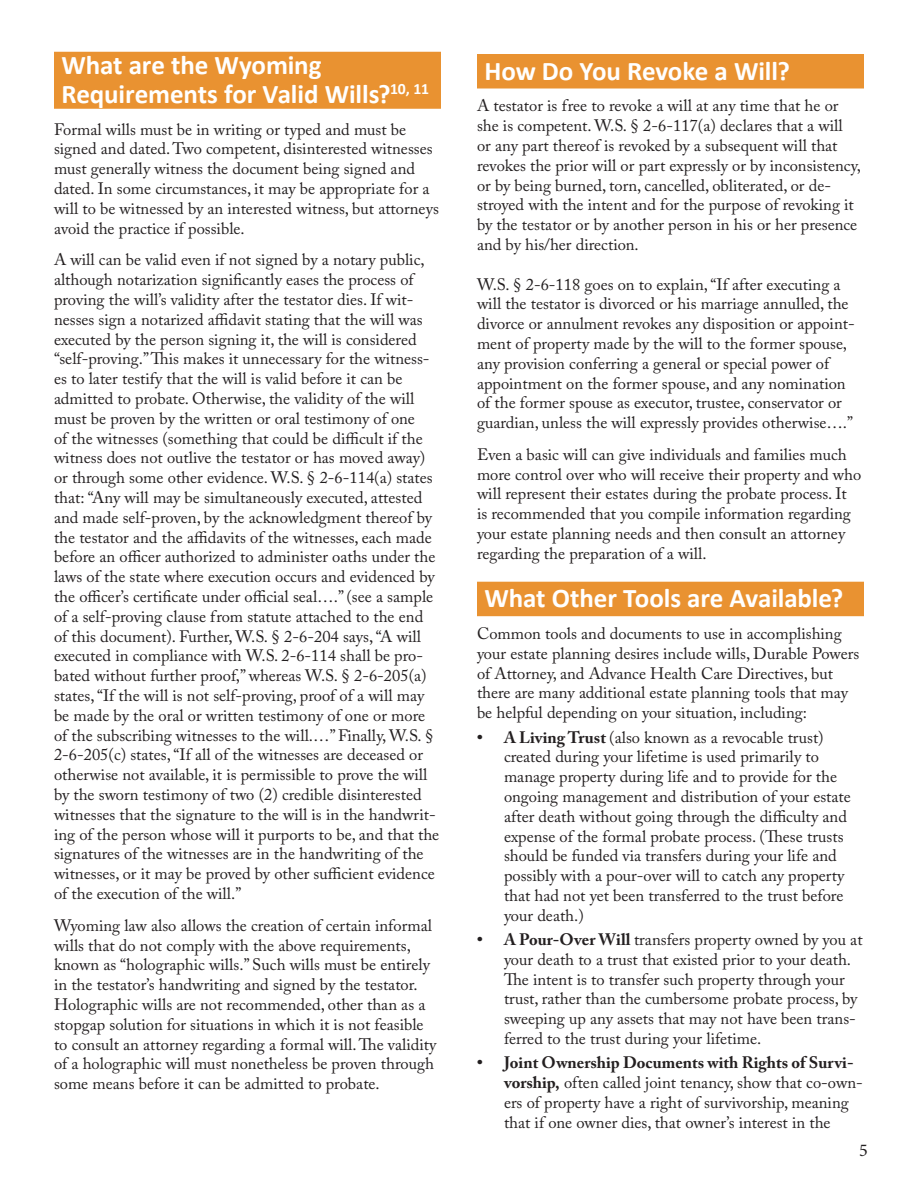
<style>
.page{position:relative;width:918px;height:1188px;background:#fff}
.page>*{position:absolute;margin:0;border:0;box-sizing:border-box;transform-origin:0 0}
.Body{font:700 27px/28.5px "Calibri";letter-spacing:-.005em;color:#fff}
.Heading2{font:700 27px "Calibri";letter-spacing:-.005em;color:#fff}
.t1{font:18px "Minion Pro";color:#231f20}
.Body-2{font:16.5px/19.8px "Adobe Caslon Pro";color:#231f20}
.s1{font-weight:700}
</style>
<div class="page">
<div style="left:54px;top:52px;width:387px;height:57px;background:#e99231"></div>
<div style="left:477px;top:54px;width:387px;height:34px;background:#e99231"></div>
<div style="left:477px;top:582px;width:387px;height:34px;background:#e99231"></div>
<p class="Body" style="left:62px;top:51px;width:369px">What are the Wyoming<br>Requirements for Valid Wills?<sup>10,</sup> <sup>11</sup></p>
<p class="Body-2" style="left:54px;top:119px;width:386px">Formal wills must be in writing or typed and must be signed and dated. Two competent, disinterested witnesses must generally witness the document being signed and dated. In some circumstances, it may be appropriate for a will to be witnessed by an interested witness, but attorneys avoid the practice if possible.</p>
<p class="Body-2" style="left:54px;top:250px;width:387px">A will can be valid even if not signed by a notary public, although notarization significantly eases the process of proving the will’s validity after the testator dies. If wit&shy;nesses sign a notarized affidavit stating that the will was executed by the person signing it, the will is considered “self-proving.” This makes it unnecessary for the witness&shy;es to later testify that the will is valid before it can be admitted to probate. Otherwise, the validity of the will must be proven by the written or oral testimony of one<br>of the witnesses (something that could be difficult if the witness does not outlive the testator or has moved away) or through some other evidence. W.S. § 2-6-114(a) states that: “Any will may be simultaneously executed, attested and made self-proven, by the acknowledgment thereof by the testator and the affidavits of the witnesses, each made before an officer authorized to administer oaths under the laws of the state where execution occurs and evidenced by the officer’s certificate under official seal….” (see a sample of a self-proving clause from statute attached to the end of this document). Further, W.S. § 2-6-204 says, “A will executed in compliance with W.S. 2-6-114 shall be pro&shy;bated without further proof,” whereas W.S. § 2-6-205(a) states, “If the will is not self-proving, proof of a will may be made by the oral or written testimony of one or more of the subscribing witnesses to the will.…” Finally, W.S. § 2-6-205(c) states, “If all of the witnesses are deceased or otherwise not available, it is permissible to prove the will by the sworn testimony of two (2) credible disinterested witnesses that the signature to the will is in the handwrit&shy;ing of the person whose will it purports to be, and that the signatures of the witnesses are in the handwriting of the witnesses, or it may be proved by other sufficient evidence of the execution of the will.”</p>
<p class="Body-2" style="left:54px;top:915px;width:384px">Wyoming law also allows the creation of certain informal wills that do not comply with the above requirements, known as “holographic wills.” Such wills must be entirely in the testator’s handwriting and signed by the testator.<br>Holographic wills are not recommended, other than as a stopgap solution for situations in which it is not feasible to consult an attorney regarding a formal will. The validity of a holographic will must nonetheless be proven through some means before it can be admitted to probate.</p>
<p class="Heading2" style="left:484px;top:53px;width:307px">How Do You Revoke a Will?</p>
<p class="Body-2" style="left:477px;top:96px;width:385px">A testator is free to revoke a will at any time that he or she is competent. W.S. § 2-6-117(a) declares that a will<br>or any part thereof is revoked by a subsequent will that revokes the prior will or part expressly or by inconsistency, or by being burned, torn, cancelled, obliterated, or de&shy;stroyed with the intent and for the purpose of revoking it by the testator or by another person in his or her presence and by his/her direction.</p>
<p class="Body-2" style="left:477px;top:274px;width:379px">W.S. § 2-6-118 goes on to explain, “If after executing a will the testator is divorced or his marriage annulled, the divorce or annulment revokes any disposition or appoint&shy;ment of property made by the will to the former spouse, any provision conferring a general or special power of appointment on the former spouse, and any nomination of the former spouse as executor, trustee, conservator or guardian, unless the will expressly provides otherwise….”</p>
<p class="Body-2" style="left:477px;top:444px;width:386px">Even a basic will can give individuals and families much more control over who will receive their property and who will represent their estates during the probate process. It<br>is recommended that you compile information regarding your estate planning needs and then consult an attorney regarding the preparation of a will.</p>
<p class="Heading2" style="left:484px;top:581px;width:360px">What Other Tools are Available?</p>
<p class="Body-2" style="left:477px;top:623px;width:384px">Common tools and documents to use in accomplishing your estate planning desires include wills, Durable Powers of Attorney, and Advance Health Care Directives, but there are many additional estate planning tools that may be helpful depending on your situation, including:</p>
<p class="Body-2" style="left:504px;top:727px;width:348px;text-indent:-27px"><span class="s1">• A Living Trust</span> (also known as a revocable trust) created during your lifetime is used primarily to manage property during life and to provide for the ongoing management and distribution of your estate after death without going through the difficulty and expense of the formal probate process. (These trusts should be funded via transfers during your life and possibly with a pour-over will to catch any property that had not yet been transferred to the trust before your death.)</p>
<p class="Body-2" style="left:504px;top:929px;width:360px;text-indent:-27px"><span class="s1">• A Pour-Over Will</span> transfers property owned by you at your death to a trust that existed prior to your death.<br>The intent is to transfer such property through your trust, rather than the cumbersome probate process, by sweeping up any assets that may not have been trans&shy;ferred to the trust during your lifetime.</p>
<p class="Body-2" style="left:504px;top:1053px;width:360px;text-indent:-27px"><span class="s1">• Joint Ownership Documents with Rights of Survi&shy;vorship,</span> often called joint tenancy, show that co-own&shy;ers of property have a right of survivorship, meaning that if one owner dies, that owner’s interest in the</p>
<p class="t1" style="left:859px;top:1138px;width:10px">5</p>
</div>
